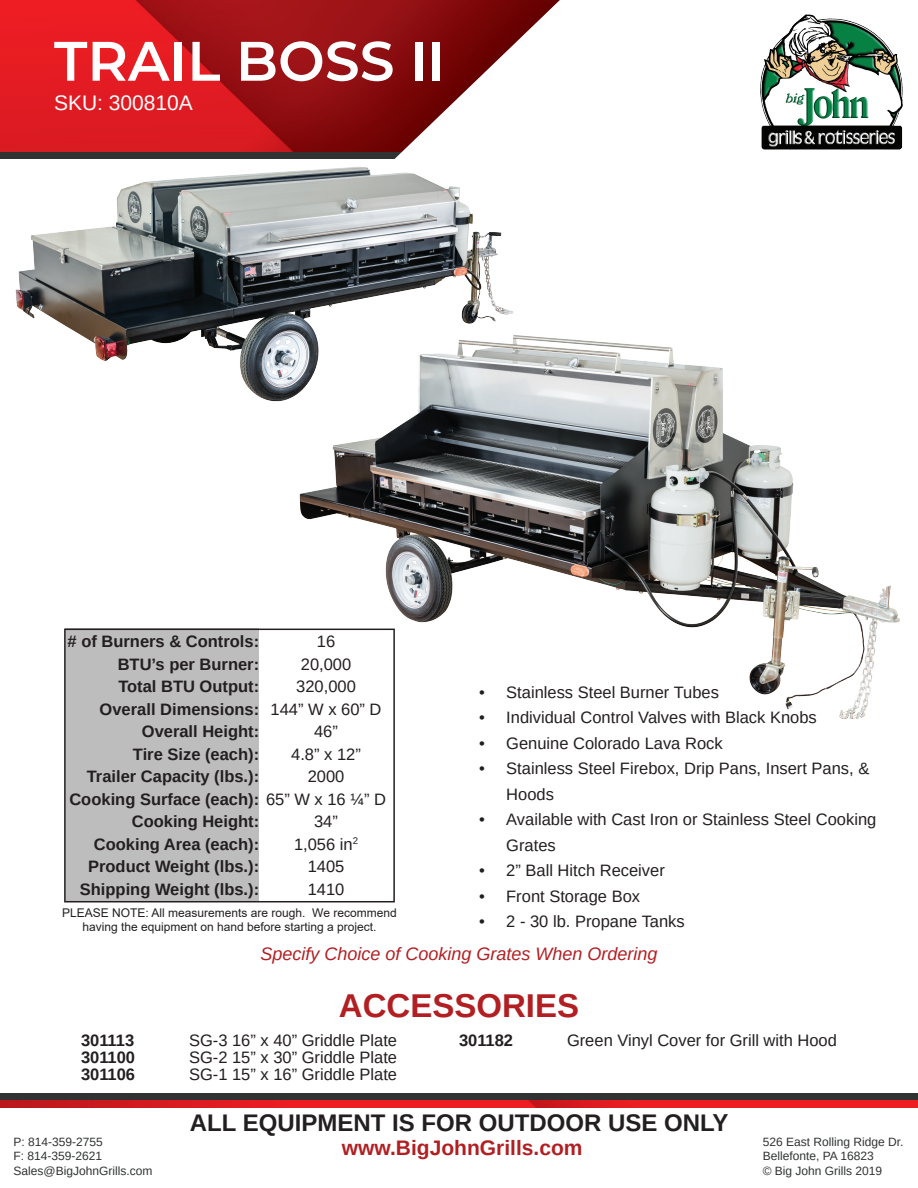
<style>
.page{position:relative;width:918px;height:1188px;background:#fff}
.page>*{position:absolute;margin:0;border:0;box-sizing:border-box;transform-origin:0 0}
.t1{font:600 55.5px "Montserrat";color:#fff}
.t2{font:700 33px "Arimo";color:#b21f23}
.t3{font:700 24px "Arimo";color:#231f20}
.t4{font:700 21px "Arimo";color:#b21f23}
.t5{font:21px "Arimo";color:#fff}
.t6{font:italic 18px "Arimo";color:#b21f23}
.t7{font:16.5px/25.5px "Arimo";color:#231f20}
.t8{font:700 16.5px "Arimo";color:#231f20}
.t9{font:12px "Arimo";color:#313232}
.t10{font:12px/14.4px "Arial";color:#231f20;text-align:center}
.s1{font-weight:400}
</style>
<div class="page">
<img style="left:0;top:0;width:847px;height:152px">
<img style="left:0;top:1100px;width:918px;height:7px">
<div style="left:0;top:1094px;width:918px;height:6px;background:#313232"></div>
<img style="left:760px;top:15px;width:142px;height:134px">
<div style="left:66px;top:629px;width:193px;height:272px;background:#bdbdbd"></div>
<div style="left:64px;top:629px;width:331px;height:273px;border:2px solid #231f20"></div>
<svg style="left:392px;top:0;width:190px;height:152px"></svg>
<img style="left:4px;top:111px;width:520px;height:291px">
<img style="left:295px;top:319px;width:605px;height:400px">
<p class="t1" style="left:54px;top:22px;width:393px">TRAIL BOSS II</p>
<p class="t5" style="left:54px;top:90px;width:140px">SKU: 300810A</p>
<p class="t8" style="left:68px;top:630px;width:193px"># of Burners &amp; Controls:</p>
<p class="t8" style="left:118px;top:653px;width:143px">BTU’s per Burner:</p>
<p class="t8" style="left:118px;top:675px;width:142px">Total BTU Output:</p>
<p class="t8" style="left:100px;top:698px;width:161px">Overall Dimensions:</p>
<p class="t8" style="left:142px;top:720px;width:119px">Overall Height:</p>
<p class="t8" style="left:133px;top:743px;width:128px">Tire Size (each):</p>
<p class="t8" style="left:87px;top:765px;width:174px">Trailer Capacity (lbs.):</p>
<p class="t8" style="left:69px;top:788px;width:318px">Cooking Surface (each): <span class="s1">65” W x 16 ¼” D</span></p>
<p class="t8" style="left:132px;top:810px;width:129px">Cooking Height:</p>
<p class="t8" style="left:94px;top:833px;width:167px">Cooking Area (each):</p>
<p class="t8" style="left:88px;top:855px;width:173px">Product Weight (lbs.):</p>
<p class="t8" style="left:80px;top:878px;width:181px">Shipping Weight (lbs.):</p>
<p class="t7" style="left:317px;top:629px;width:20px">16</p>
<p class="t7" style="left:301px;top:651px;width:52px">20,000</p>
<p class="t7" style="left:296px;top:674px;width:61px">320,000</p>
<p class="t7" style="left:271px;top:696px;width:112px">144” W x 60” D</p>
<p class="t7" style="left:314px;top:719px;width:25px">46”</p>
<p class="t7" style="left:291px;top:741px;width:71px">4.8” x 12”</p>
<p class="t7" style="left:308px;top:764px;width:38px">2000</p>
<p class="t7" style="left:314px;top:809px;width:25px">34”</p>
<p class="t7" style="left:294px;top:831px;width:66px">1,056 in<sup>2</sup></p>
<p class="t7" style="left:308px;top:854px;width:38px">1405</p>
<p class="t7" style="left:308px;top:876px;width:38px">1410</p>
<p class="t10" style="left:62px;top:905px;width:336px">PLEASE NOTE: All measurements are rough. We recommend having the equipment on hand before starting a project.</p>
<p class="t7" style="left:479px;top:679px;width:241px">• Stainless Steel Burner Tubes</p>
<p class="t7" style="left:479px;top:705px;width:339px">• Individual Control Valves with Black Knobs</p>
<p class="t7" style="left:479px;top:730px;width:245px">• Genuine Colorado Lava Rock</p>
<p class="t7" style="left:506px;top:756px;width:365px;text-indent:-27px">• Stainless Steel Firebox, Drip Pans, Insert Pans, &amp;<br>Hoods</p>
<p class="t7" style="left:506px;top:807px;width:372px;text-indent:-27px">• Available with Cast Iron or Stainless Steel Cooking<br>Grates</p>
<p class="t7" style="left:479px;top:858px;width:187px">• 2” Ball Hitch Receiver</p>
<p class="t7" style="left:479px;top:883px;width:162px">• Front Storage Box</p>
<p class="t7" style="left:479px;top:909px;width:207px">• 2 - 30 lb. Propane Tanks</p>
<p class="t6" style="left:260px;top:941px;width:399px">Specify Choice of Cooking Grates When Ordering</p>
<p class="t2" style="left:339px;top:983px;width:242px">ACCESSORIES</p>
<p class="t8" style="left:81px;top:1029px;width:55px">301113</p>
<p class="t7" style="left:189px;top:1028px;width:210px">SG-3 16” x 40” Griddle Plate</p>
<p class="t8" style="left:459px;top:1029px;width:56px">301182</p>
<p class="t7" style="left:567px;top:1028px;width:271px">Green Vinyl Cover for Grill with Hood</p>
<p class="t8" style="left:81px;top:1046px;width:56px">301100</p>
<p class="t7" style="left:189px;top:1045px;width:210px">SG-2 15” x 30” Griddle Plate</p>
<p class="t8" style="left:81px;top:1063px;width:56px">301106</p>
<p class="t7" style="left:189px;top:1062px;width:210px">SG-1 15” x 16” Griddle Plate</p>
<p class="t9" style="left:14px;top:1134px;width:91px">P: 814-359-2755</p>
<p class="t9" style="left:14px;top:1148px;width:90px">F: 814-359-2621</p>
<p class="t9" style="left:14px;top:1163px;width:140px">Sales@BigJohnGrills.com</p>
<p class="t3" style="left:190px;top:1106px;width:540px">ALL EQUIPMENT IS FOR OUTDOOR USE ONLY</p>
<p class="t4" style="left:342px;top:1134px;width:242px">www.BigJohnGrills.com</p>
<p class="t9" style="left:763px;top:1134px;width:142px">526 East Rolling Ridge Dr.</p>
<p class="t9" style="left:763px;top:1148px;width:113px">Bellefonte, PA 16823</p>
<p class="t9" style="left:763px;top:1163px;width:121px">© Big John Grills 2019</p>
</div>
